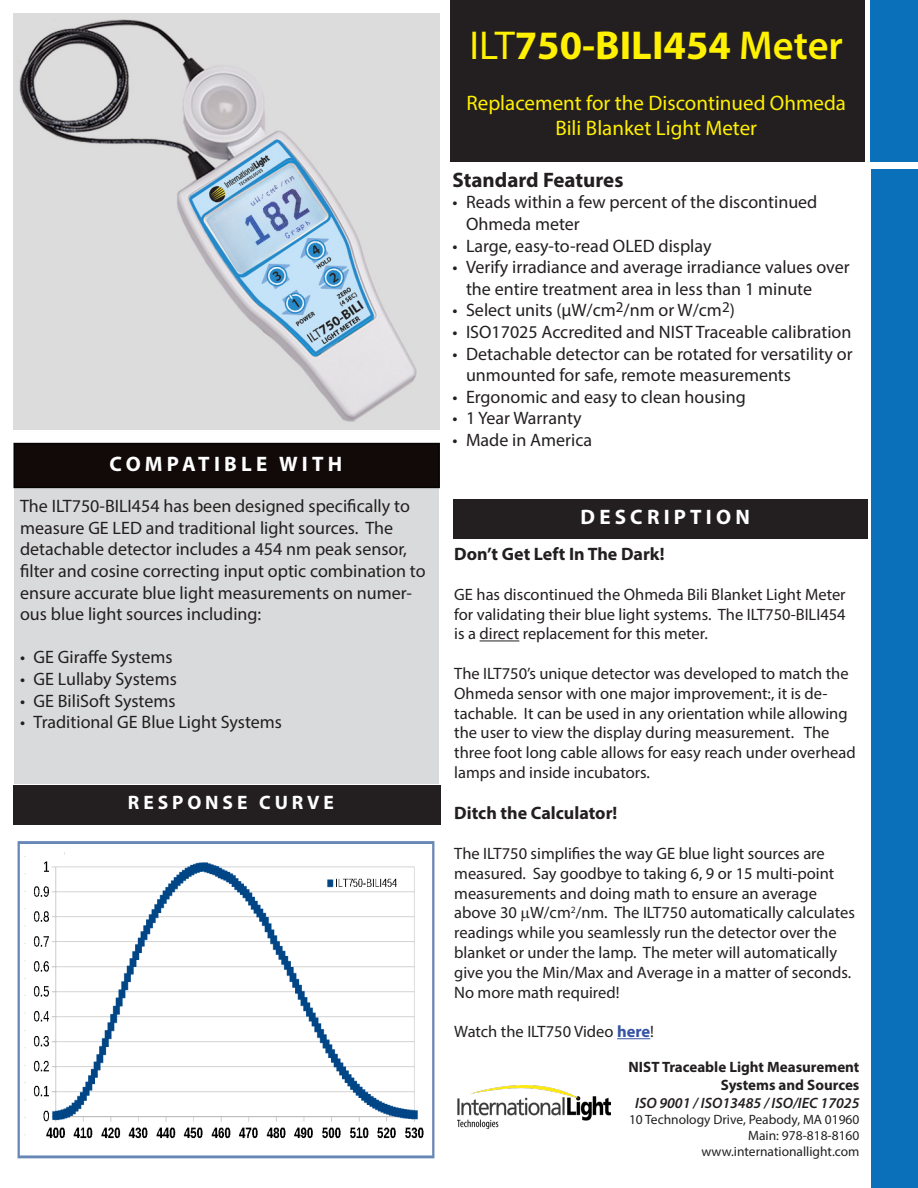
<style>
.page{position:relative;width:918px;height:1188px;background:#fff}
.page>*{position:absolute;margin:0;border:0;box-sizing:border-box;transform-origin:0 0}
.t1{font:700 40.5px "Myriad Pro";color:#fff101}
.t2{font:21px/25.2px "Myriad Pro";color:#fff101;text-align:center}
.t3{font:700 21px "Myriad Pro";letter-spacing:.2em;color:#fff}
.t4{font:700 21px "Myriad Pro";color:#231f20}
.t5{font:700 19.5px "Myriad Pro";letter-spacing:.2em;color:#fff}
.t6{font:18px/21.6px "Myriad Pro";color:#231f20}
.t7{font:700 18px "Myriad Pro";color:#231f20}
.t8{font:16.5px/19.8px "Myriad Pro";color:#231f20}
.t9{font:700 15px "Myriad Pro";color:#231f20}
.t10{font:italic 600 15px "Myriad Pro";color:#231f20}
.t11{font:13.5px "Myriad Pro";color:#231f20}
.s1{font-weight:400}
.s2{font-weight:600}
.s3{font-weight:700;color:#3553a3}
</style>
<div class="page">
<div style="left:14px;top:487px;width:424px;height:297px;background:#d9dadb"></div>
<div style="left:14px;top:785px;width:427px;height:39px;background:#231f20"></div>
<div style="left:453px;top:499px;width:415px;height:39px;background:#231f20"></div>
<div style="left:870px;top:0;width:48px;height:162px;background:#0970b9"></div>
<div style="left:450px;top:0;width:414px;height:162px;background:#231f20"></div>
<div style="left:872px;top:170px;width:46px;height:1018px;background:#0970b9"></div>
<hr style="left:480px;top:641px;width:39px;height:1px;background:#231f20">
<hr style="left:617px;top:1038px;width:33px;height:1px;background:#3553a3">
<img style="left:17px;top:841px;width:418px;height:318px">
<img style="left:14px;top:14px;width:426px;height:416px">
<div style="left:14px;top:443px;width:426px;height:45px;background:#120909;border:2px solid #040503"></div>
<img style="left:458px;top:1085px;width:152px;height:44px">
<p class="t3" style="left:110px;top:450px;width:234px">COMPATIBLE WITH</p>
<p class="t6" style="left:20px;top:495px;width:407px">The ILT750-BILI454 has been designed specifically to measure GE LED and traditional light sources. The detachable detector includes a 454 nm peak sensor, filter and cosine correcting input optic combination to ensure accurate blue light measurements on numer&shy;ous blue light sources including:</p>
<p class="t6" style="left:20px;top:646px;width:154px">• GE Giraffe Systems</p>
<p class="t6" style="left:20px;top:668px;width:158px">• GE Lullaby Systems</p>
<p class="t6" style="left:20px;top:689px;width:157px">• GE BiliSoft Systems</p>
<p class="t6" style="left:20px;top:711px;width:264px">• Traditional GE Blue Light Systems</p>
<p class="t5" style="left:128px;top:790px;width:208px">RESPONSE CURVE</p>
<p class="t1" style="left:469px;top:19px;width:375px"><span class="s1">ILT</span>750-BILI454 <span class="s2">Meter</span></p>
<p class="t2" style="left:466px;top:90px;width:381px">Replacement for the Discontinued Ohmeda<br>Bili Blanket Light Meter</p>
<p class="t4" style="left:453px;top:166px;width:173px">Standard Features</p>
<p class="t6" style="left:466px;top:191px;width:353px;text-indent:-14px">• Reads within a few percent of the discontinued<br>Ohmeda meter</p>
<p class="t6" style="left:453px;top:234px;width:261px">• Large, easy-to-read OLED display</p>
<p class="t6" style="left:466px;top:256px;width:385px;text-indent:-14px">• Verify irradiance and average irradiance values over the entire treatment area in less than 1 minute</p>
<p class="t6" style="left:453px;top:299px;width:284px">• Select units (µW/cm<sup>2</sup>/nm or W/cm<sup>2</sup>)</p>
<p class="t6" style="left:453px;top:321px;width:400px">• ISO17025 Accredited and NIST Traceable calibration</p>
<p class="t6" style="left:466px;top:342px;width:388px;text-indent:-14px">• Detachable detector can be rotated for versatility or unmounted for safe, remote measurements</p>
<p class="t6" style="left:453px;top:386px;width:295px">• Ergonomic and easy to clean housing</p>
<p class="t6" style="left:453px;top:407px;width:131px">• 1 Year Warranty</p>
<p class="t6" style="left:453px;top:429px;width:141px">• Made in America</p>
<p class="t3" style="left:581px;top:503px;width:171px">DESCRIPTION</p>
<p class="t7" style="left:454px;top:542px;width:212px">Don’t Get Left In The Dark!</p>
<p class="t8" style="left:454px;top:584px;width:393px;text-align:justify">GE has discontinued the Ohmeda Bili Blanket Light Meter for validating their blue light systems. The ILT750-BILI454 is a direct replacement for this meter.</p>
<p class="t8" style="left:454px;top:663px;width:403px">The ILT750’s unique detector was developed to match the Ohmeda sensor with one major improvement:, it is de&shy;tachable. It can be used in any orientation while allowing the user to view the display during measurement. The three foot long cable allows for easy reach under overhead lamps and inside incubators.</p>
<p class="t7" style="left:454px;top:801px;width:165px">Ditch the Calculator!</p>
<p class="t8" style="left:454px;top:843px;width:402px">The ILT750 simplifies the way GE blue light sources are measured. Say goodbye to taking 6, 9 or 15 multi-point measurements and doing math to ensure an average above 30 W/cm<sup>2</sup>/nm. The ILT750 automatically calculates readings while you seamlessly run the detector over the blanket or under the lamp. The meter will automatically give you the Min/Max and Average in a matter of seconds.<br>No more math required!</p>
<p class="t8" style="left:454px;top:1021px;width:201px">Watch the ILT750 Video <span class="s3">here</span>!</p>
<p class="t9" style="left:629px;top:1057px;width:232px">NIST Traceable Light Measurement</p>
<p class="t9" style="left:721px;top:1075px;width:140px">Systems and Sources</p>
<p class="t10" style="left:635px;top:1093px;width:226px">ISO 9001 / ISO13485 / ISO/IEC 17025</p>
<p class="t11" style="left:629px;top:1111px;width:232px">10 Technology Drive, Peabody, MA 01960</p>
<p class="t11" style="left:748px;top:1127px;width:113px">Main: 978-818-8160</p>
<p class="t11" style="left:702px;top:1143px;width:159px">www.internationallight.com</p>
</div>
